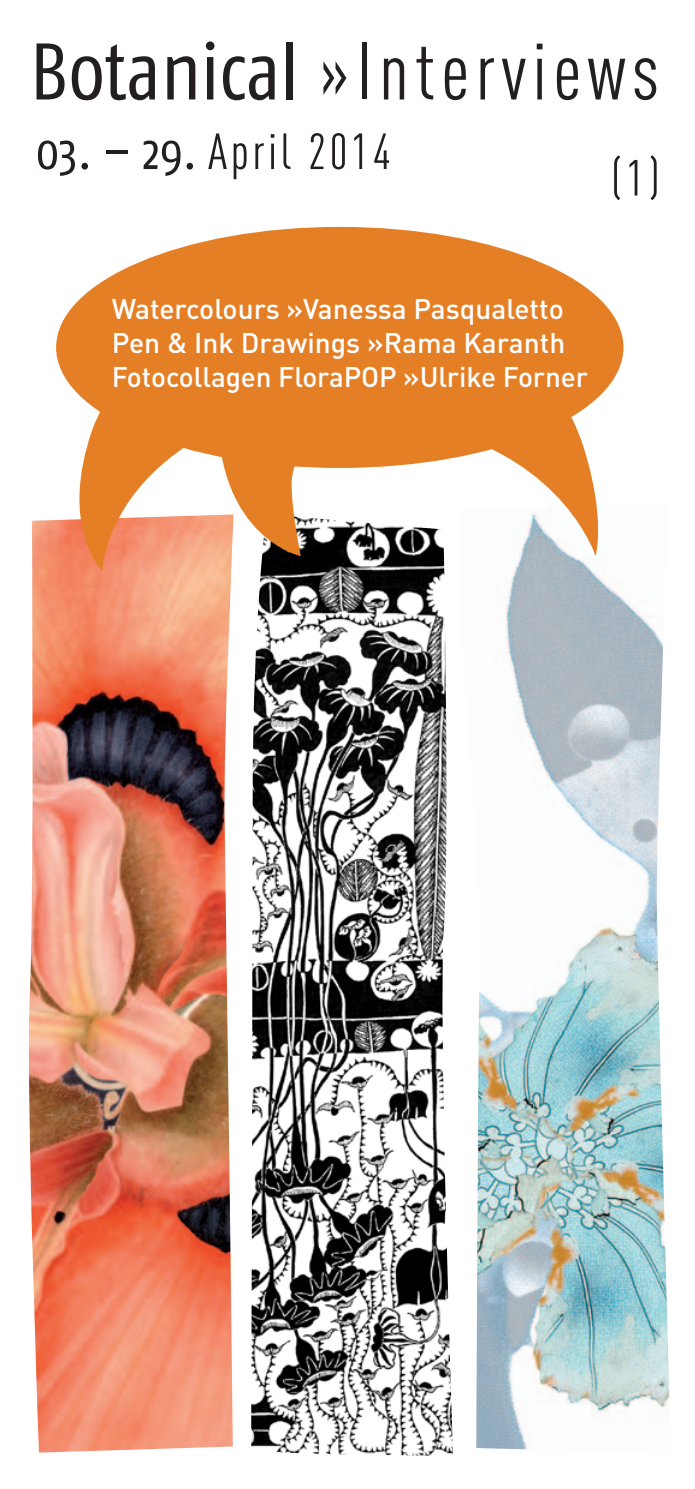
<style>
.page{position:relative;width:695px;height:1489px;background:#fff}
.page>*{position:absolute;margin:0;border:0;box-sizing:border-box;transform-origin:0 0}
.t1{font:80px "DIN Cond";letter-spacing:.08em;color:#231f20}
.t2{font:50px "DIN Cond";letter-spacing:.07em;color:#231f20}
.t3{font:500 28px "DIN";letter-spacing:-.005em;color:#fff}
.s1{font-family:"Fago Co"}
</style>
<div class="page">
<img style="left:29px;top:520px;width:204px;height:932px">
<img style="left:251px;top:526px;width:202px;height:929px">
<img style="left:476px;top:556px;width:194px;height:894px">
<svg style="left:440px;top:1111px;width:9px;height:12px"></svg>
<svg style="left:445px;top:1209px;width:8px;height:18px"></svg>
<svg style="left:446px;top:1295px;width:7px;height:9px"></svg>
<svg style="left:443px;top:1312px;width:10px;height:18px"></svg>
<svg style="left:251px;top:1377px;width:4px;height:11px"></svg>
<svg style="left:251px;top:1258px;width:5px;height:11px"></svg>
<svg style="left:251px;top:899px;width:6px;height:15px"></svg>
<svg style="left:251px;top:836px;width:5px;height:19px"></svg>
<div style="left:56px;top:227px;width:567px;height:241px;background:#e57f25;border-radius:50%"></div>
<svg style="left:58px;top:314px;width:268px;height:256px;fill:#e57f25"></svg>
<svg style="left:218px;top:377px;width:154px;height:179px"></svg>
<svg style="left:420px;top:389px;width:186px;height:167px"></svg>
<p class="t1" style="left:30px;top:25px;width:630px"><span class="s1">Botanical</span> »Interviews</p>
<p class="t2" style="left:35px;top:122px;width:356px"><span class="s1">03. – 29.</span> April 2014</p>
<p class="t2" style="left:611px;top:149px;width:50px">(1)</p>
<p class="t3" style="left:112px;top:291px;width:453px">Watercolours »Vanessa Pasqualetto</p>
<p class="t3" style="left:112px;top:325px;width:455px">Pen &amp; Ink Drawings »Rama Karanth</p>
<p class="t3" style="left:112px;top:359px;width:477px">Fotocollagen FloraPOP »Ulrike Forner</p>
</div>
